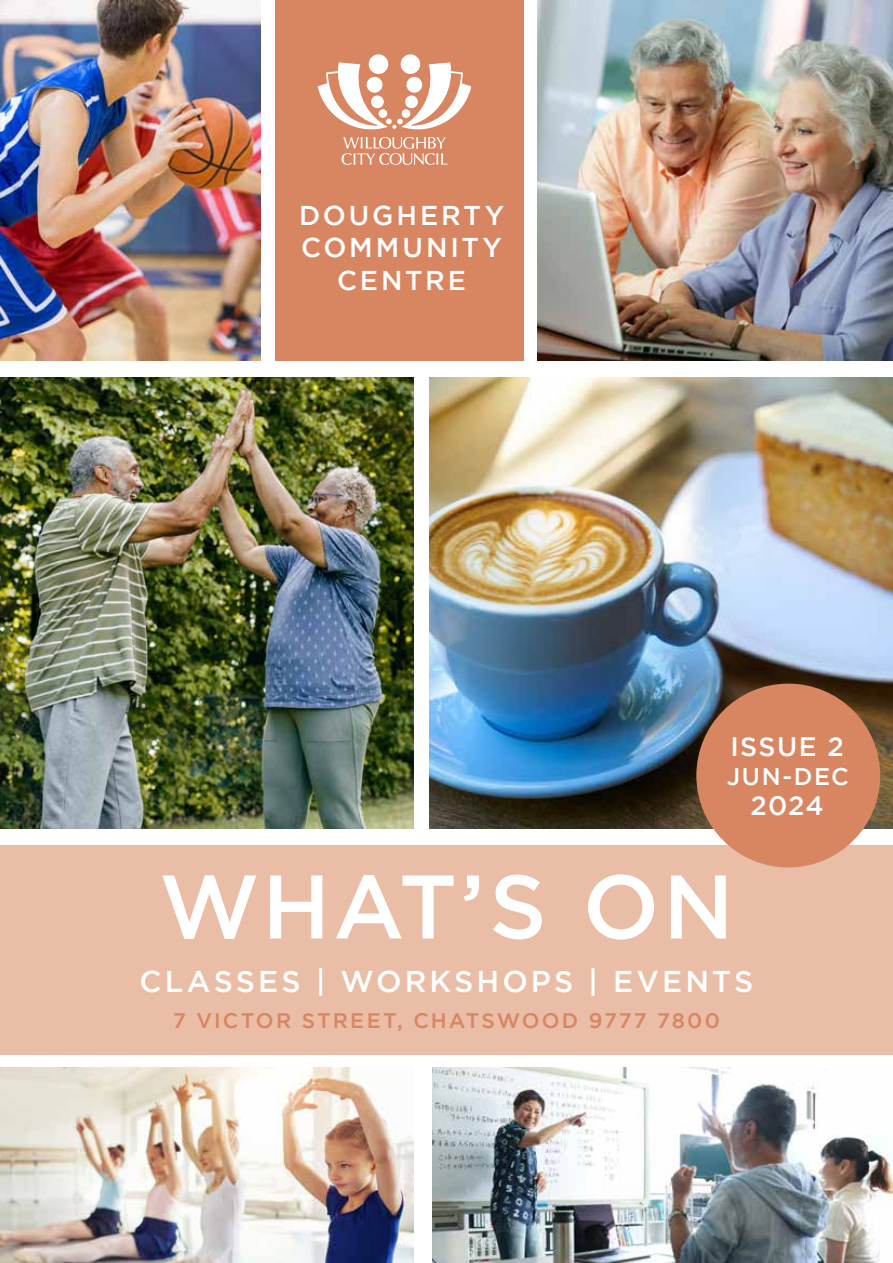
<style>
.page{position:relative;width:893px;height:1263px;background:#fff}
.page>*{position:absolute;margin:0;border:0;box-sizing:border-box;transform-origin:0 0}
.t1{font:500 90px "Gotham";letter-spacing:.03em;color:#fff}
.t2{font:500 30px "Gotham";letter-spacing:.105em;color:#fff}
.t3{font:500 27.15px/32.5px "Gotham";letter-spacing:.105em;color:#fff;text-align:center}
.t4{font:500 26.7px "Gotham";letter-spacing:.05em;color:#fff}
.t5{font:500 24px "Gotham";letter-spacing:.06em;color:#fff}
.t6{font:500 21px "Gotham";letter-spacing:.1em;color:#d88562}
</style>
<div class="page">
<img style="left:430px;top:377px;width:463px;height:452px">
<img style="left:0;top:1067px;width:413px;height:196px">
<img style="left:537px;top:0;width:356px;height:360px">
<img style="left:0;top:377px;width:413px;height:452px">
<img style="left:0;top:0;width:261px;height:360px">
<img style="left:432px;top:1067px;width:461px;height:196px">
<div style="left:275px;top:0;width:248px;height:360px;background:#d88562"></div>
<div style="left:0;top:845px;width:893px;height:209px;background:#eabda6"></div>
<div style="left:696px;top:684px;width:184px;height:183px;background:#d88562;border-radius:50%"></div>
<div style="left:369px;top:54px;width:19px;height:20px;background:#fff;border-radius:50%"></div>
<div style="left:400px;top:54px;width:20px;height:20px;background:#fff;border-radius:50%"></div>
<svg style="left:318px;top:62px;width:153px;height:103px"></svg>
<p class="t3" style="left:299px;top:198px;width:207px">DOUGHERTY<br>COMMUNITY<br>CENTRE</p>
<p class="t4" style="left:730px;top:731px;width:115px">ISSUE 2</p>
<p class="t5" style="left:727px;top:763px;width:123px">JUN-DEC</p>
<p class="t4" style="left:751px;top:790px;width:75px">2024</p>
<h1 class="t1" style="left:159px;top:855px;width:576px">WHAT’S ON</h1>
<h2 class="t2" style="left:140px;top:964px;width:615px">CLASSES | WORKSHOPS | EVENTS</h2>
<p class="t6" style="left:173px;top:1009px;width:548px">7 VICTOR STREET, CHATSWOOD 9777 7800</p>
</div>
